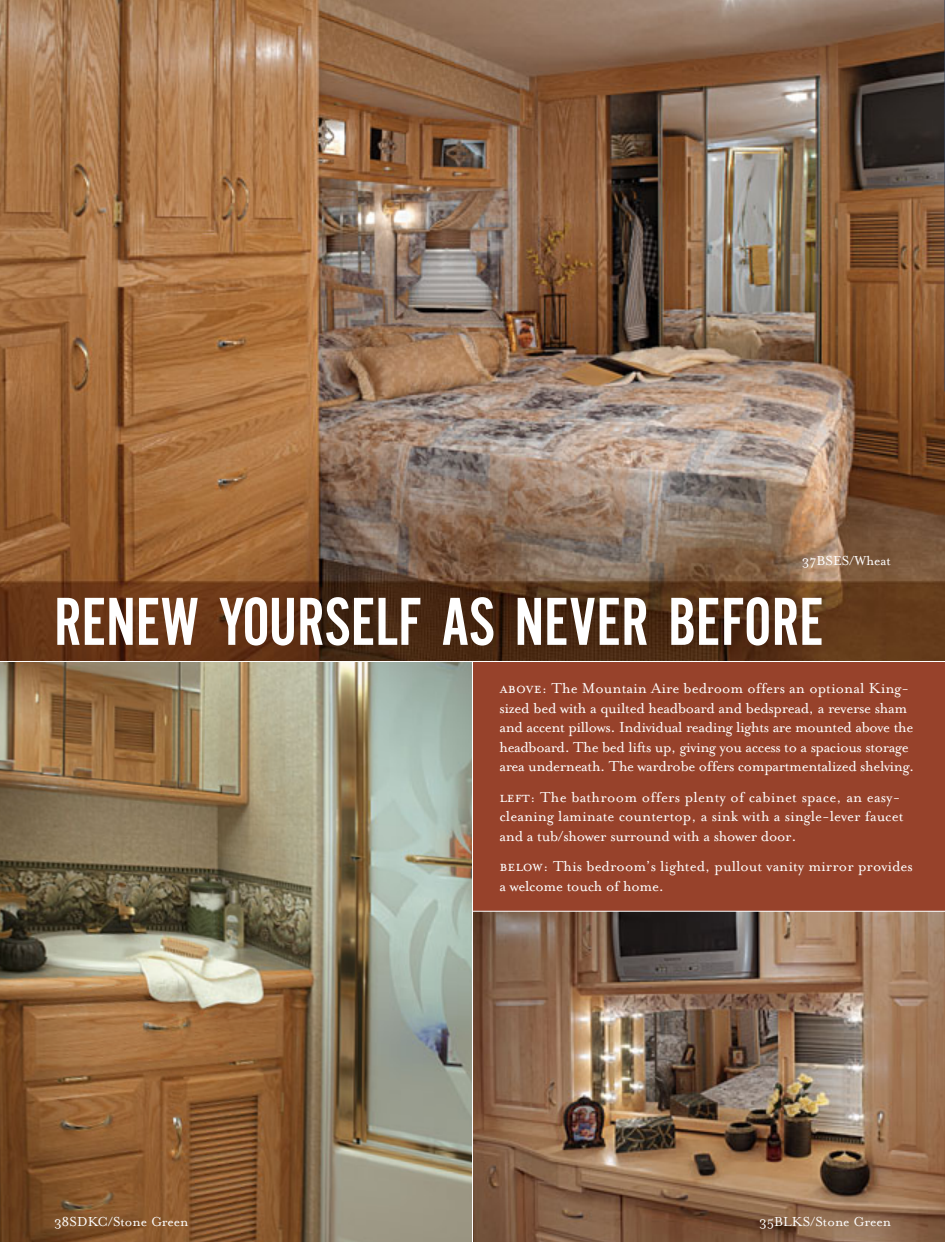
<style>
.page{position:relative;width:945px;height:1242px;background:#fff}
.page>*{position:absolute;margin:0;border:0;box-sizing:border-box;transform-origin:0 0}
.t1{font:70.5px "Alternate Gothic EF No Two";color:#fff}
.t2{font:16.5px/19.5px "Mrs Eaves Roman";letter-spacing:-.02em;color:#fff}
.t3{font:16.5px/19.5px "Mrs Eaves Roman";color:#fff}
.t4{font:15px "Mrs Eaves Roman";color:#fff}
.s1{font-family:"Mrs Eaves Small Caps"}
</style>
<div class="page">
<img style="left:0;top:662px;width:472px;height:579px">
<img style="left:0;top:0;width:945px;height:661px">
<img style="left:473px;top:912px;width:472px;height:329px">
<div style="left:472px;top:662px;width:473px;height:249px;background:#97422b"></div>
<hr style="left:472px;top:661px;width:1px;height:580px;background:#fff">
<p class="t4" style="left:802px;top:556px;width:91px">37BSES/Wheat</p>
<h1 class="t1" style="left:54px;top:598px;width:771px">RENEW YOURSELF AS NEVER BEFORE</h1>
<p class="t2" style="left:500px;top:681px;width:416px"><span class="s1">above:</span> The Mountain Aire bedroom offers an optional King&shy;sized bed with a quilted headboard and bedspread, a reverse sham and accent pillows. Individual reading lights are mounted above the headboard. The bed lifts up, giving you access to a spacious storage area underneath. The wardrobe offers compartmentalized shelving.</p>
<p class="t3" style="left:500px;top:789px;width:406px"><span class="s1">left:</span> The bathroom offers plenty of cabinet space, an easy&shy;cleaning laminate countertop, a sink with a single-lever faucet and a tub/shower surround with a shower door.</p>
<p class="t3" style="left:500px;top:858px;width:415px"><span class="s1">below:</span> This bedroom’s lighted, pullout vanity mirror provides a welcome touch of home.</p>
<p class="t4" style="left:54px;top:1216px;width:136px">38SDKC/Stone Green</p>
<p class="t4" style="left:759px;top:1216px;width:133px">35BLKS/Stone Green</p>
</div>
